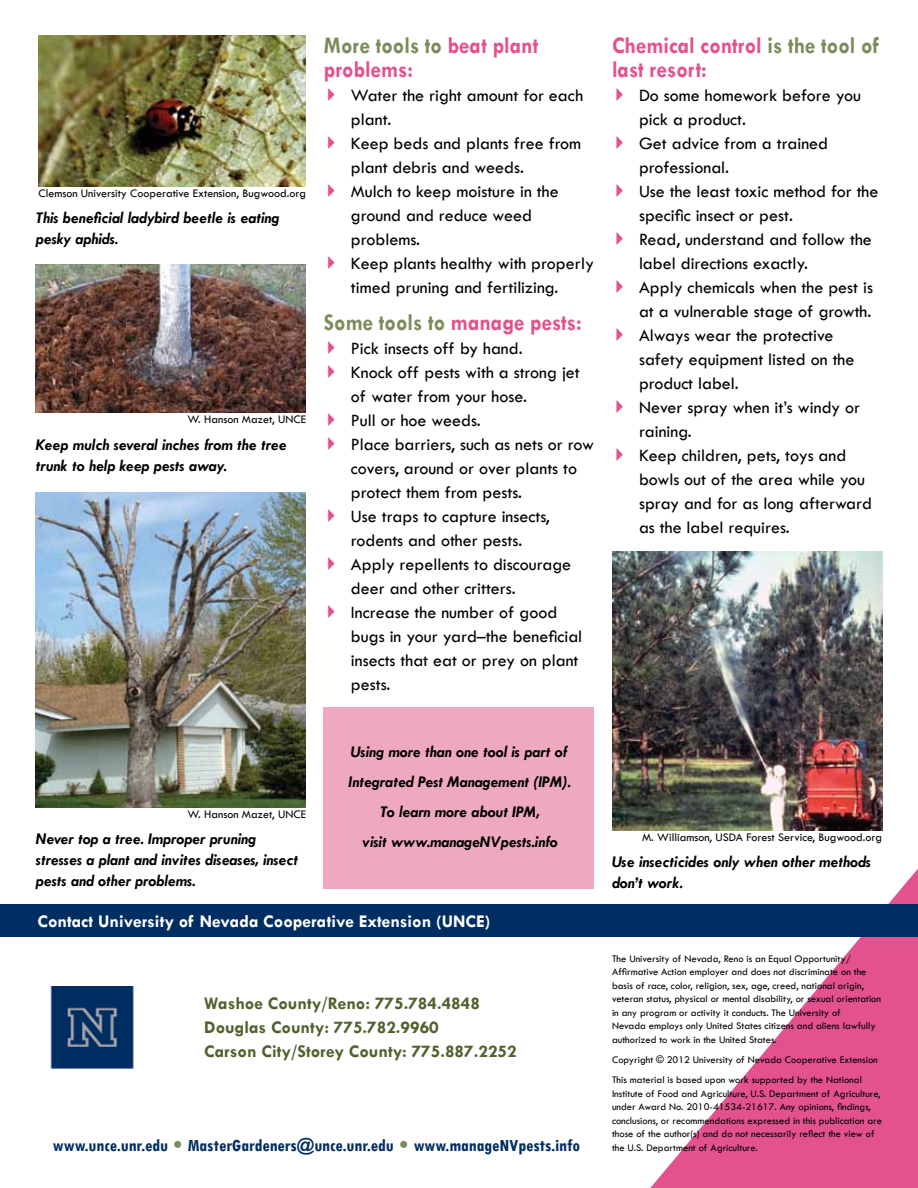
<style>
.page{position:relative;width:918px;height:1188px;background:#fff}
.page>*{position:absolute;margin:0;border:0;box-sizing:border-box;transform-origin:0 0}
.t1{font:700 24px/24px "Tw Cen";color:#e3528e;scale:.9 1}
.t2{font:18px/24px "Tw Cen";color:#000}
.t3{font:700 18px/24px "Tw Cen";color:#4f622c}
.t4{font:700 condensed 18px "Tw Cen";color:#002d62}
.t5{font:700 18px "Tw Cen";color:#fff}
.t6{font:italic 700 16.5px/21px "Tw Cen";color:#000}
.t7{font:12px "Tw Cen";color:#000}
.t8{font:10.5px/13.5px "Tw Cen";color:#000}
.s1{color:#7b8c5b}
</style>
<div class="page">
<svg style="left:650px;top:868px;width:268px;height:320px;fill:#e3528e"></svg>
<div style="left:0;top:904px;width:918px;height:33px;background:#002d62"></div>
<img style="left:50px;top:987px;width:84px;height:82px">
<div style="left:324px;top:707px;width:270px;height:181px;background:#eea8c0"></div>
<img style="left:36px;top:492px;width:270px;height:315px">
<img style="left:38px;top:36px;width:268px;height:150px">
<img style="left:36px;top:264px;width:270px;height:149px">
<img style="left:612px;top:552px;width:270px;height:278px">
<p class="t7" style="left:39px;top:186px;width:269px">Clemson University Cooperative Extension, Bugwood.org</p>
<p class="t6" style="left:36px;top:207px;width:245px">This beneficial ladybird beetle is eating pesky aphids.</p>
<p class="t7" style="left:187px;top:412px;width:120px">W. Hanson Mazet, UNCE</p>
<p class="t6" style="left:36px;top:433px;width:252px">Keep mulch several inches from the tree trunk to help keep pests away.</p>
<h1 class="t1" style="left:324px;top:32px;width:240px"><span class="s1">More tools to</span> beat plant problems:</h1>
<p class="t2" style="left:351px;top:83px;width:245px">Water the right amount for each plant.<br>Keep beds and plants free from plant debris and weeds.<br>Mulch to keep moisture in the ground and reduce weed problems.<br>Keep plants healthy with properly timed pruning and fertilizing.</p>
<h1 class="t1" style="left:324px;top:310px;width:288px"><span class="s1">Some tools to</span> manage pests:</h1>
<p class="t2" style="left:351px;top:336px;width:245px">Pick insects off by hand.<br>Knock off pests with a strong jet of water from your hose.<br>Pull or hoe weeds.<br>Place barriers, such as nets or row covers, around or over plants to protect them from pests.<br>Use traps to capture insects, rodents and other pests.<br>Apply repellents to discourage deer and other critters.<br>Increase the number of good bugs in your yard–the beneficial insects that eat or prey on plant pests.</p>
<h1 class="t1" style="left:612px;top:32px;width:299px">Chemical control <span class="s1">is the tool of </span>last resort:</h1>
<p class="t2" style="left:639px;top:83px;width:241px">Do some homework before you pick a product.<br>Get advice from a trained professional.<br>Use the least toxic method for the specific insect or pest.<br>Read, understand and follow the label directions exactly.<br>Apply chemicals when the pest is at a vulnerable stage of growth.<br>Always wear the protective safety equipment listed on the product label.<br>Never spray when it’s windy or raining.<br>Keep children, pets, toys and bowls out of the area while you spray and for as long afterward as the label requires.</p>
<p class="t6" style="left:349px;top:737px;width:223px;line-height:30px;text-align:center">Using more than one tool is part of<br>Integrated Pest Management (IPM).<br>To learn more about IPM,<br>visit www.manageNVpests.info</p>
<p class="t7" style="left:187px;top:807px;width:120px">W. Hanson Mazet, UNCE</p>
<p class="t6" style="left:36px;top:828px;width:264px">Never top a tree. Improper pruning stresses a plant and invites diseases, insect pests and other problems.</p>
<p class="t7" style="left:642px;top:830px;width:241px">M. Williamson, USDA Forest Service, Bugwood.org</p>
<p class="t6" style="left:612px;top:851px;width:261px">Use insecticides only when other methods don’t work.</p>
<p class="t5" style="left:38px;top:911px;width:454px">Contact University of Nevada Cooperative Extension (UNCE)</p>
<p class="t3" style="left:204px;top:990px;width:314px">Washoe County/Reno: 775.784.4848<br>Douglas County: 775.782.9960<br>Carson City/Storey County: 775.887.2252</p>
<p class="t4" style="left:53px;top:1134px;width:529px">www.unce.unr.edu MasterGardeners@unce.unr.edu www.manageNVpests.info</p>
<p class="t8" style="left:612px;top:951px;width:271px">The University of Nevada, Reno is an Equal Opportunity/ Affirmative Action employer and does not discriminate on the basis of race, color, religion, sex, age, creed, national origin, veteran status, physical or mental disability, or sexual orientation in any program or activity it conducts. The University of<br>Nevada employs only United States citizens and aliens lawfully authorized to work in the United States.</p>
<p class="t8" style="left:612px;top:1049px;width:267px;line-height:20.2px">Copyright © 2012 University of Nevada Cooperative Extension<br>This material is based upon work supported by the National</p>
<p class="t8" style="left:612px;top:1086px;width:271px">Institute of Food and Agriculture, U.S. Department of Agriculture, under Award No. 2010-41534-21617. Any opinions, findings, conclusions, or recommendations expressed in this publication are those of the author(s) and do not necessarily reflect the view of the U.S. Department of Agriculture.</p>
</div>
